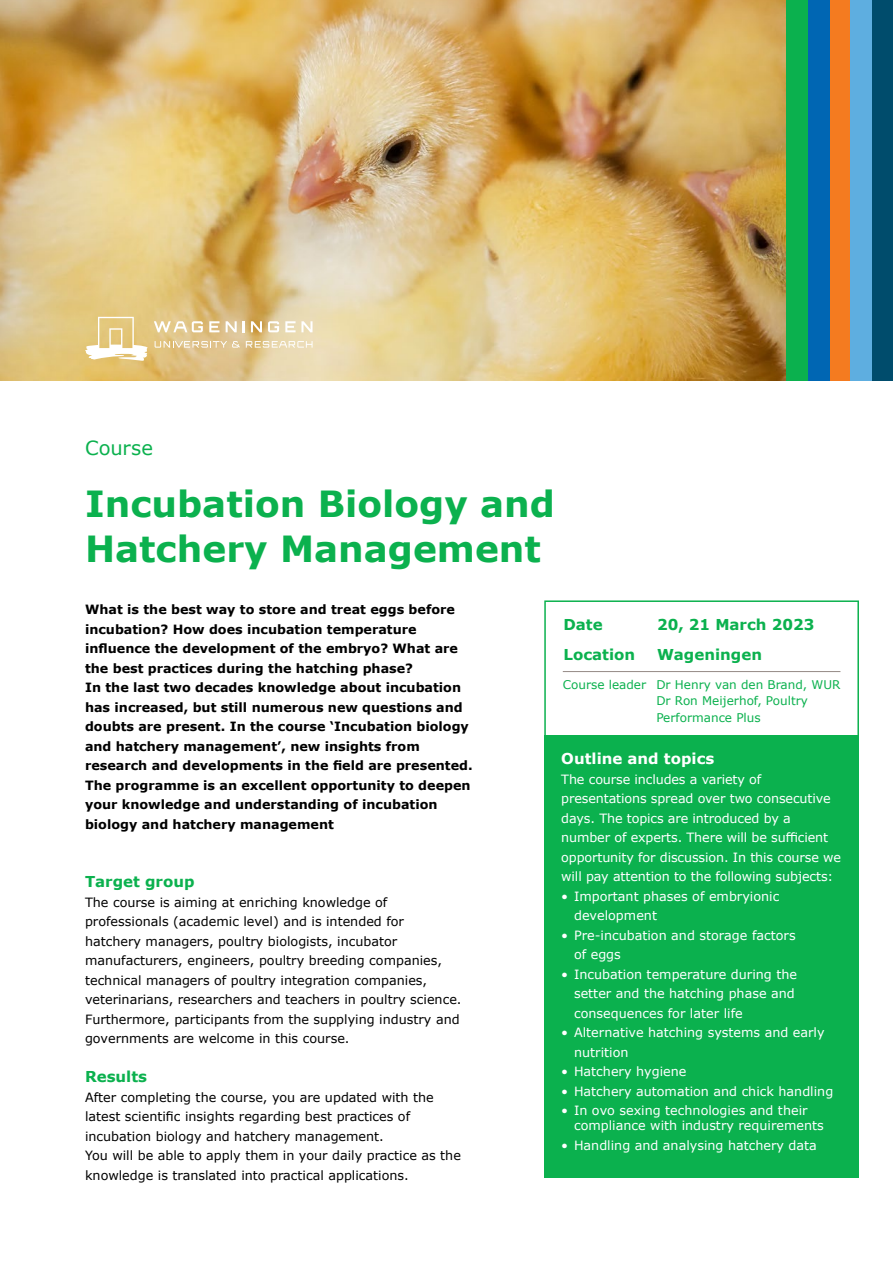
<style>
.page{position:relative;width:893px;height:1263px;background:#fff}
.page>*{position:absolute;margin:0;border:0;box-sizing:border-box;transform-origin:0 0}
.t1{font:700 36px/45px "Verdana";color:#0bb14e}
.t2{font:19.5px "Verdana";color:#0bb14e}
.t3{font:700 15px "Verdana";color:#0bb14e}
.t4{font:700 15px "Verdana";color:#fff}
.t5{font:12.75px/19.5px "Verdana";color:#000}
.t6{font:12.75px/19.5px "Verdana";color:#fff}
.t7{font:700 12.75px/19.5px "Verdana";color:#000}
.t8{font:12px/16.5px "Verdana";color:#0bb14e}
</style>
<div class="page">
<img style="left:0;top:0;width:787px;height:380px">
<svg style="left:85px;top:317px;width:63px;height:44px"></svg>
<svg style="left:209px;top:321px;width:10px;height:11px"></svg>
<svg style="left:226px;top:321px;width:11px;height:11px"></svg>
<svg style="left:243px;top:321px;width:2px;height:11px"></svg>
<svg style="left:251px;top:321px;width:11px;height:11px"></svg>
<svg style="left:268px;top:321px;width:11px;height:11px"></svg>
<svg style="left:285px;top:321px;width:28px;height:11px"></svg>
<svg style="left:154px;top:321px;width:49px;height:11px"></svg>
<svg style="left:246px;top:341px;width:67px;height:7px"></svg>
<svg style="left:155px;top:341px;width:85px;height:7px"></svg>
<div style="left:829px;top:0;width:21px;height:380px;background:#f47b20"></div>
<div style="left:808px;top:0;width:21px;height:380px;background:#0066b3"></div>
<div style="left:787px;top:0;width:21px;height:380px;background:#0bb14e"></div>
<div style="left:872px;top:0;width:21px;height:380px;background:#004c6c"></div>
<div style="left:850px;top:0;width:22px;height:380px;background:#5eaee0"></div>
<hr style="left:563px;top:671px;width:277px;height:1px;background:#948a85">
<div style="left:544px;top:600px;width:315px;height:170px;border:2px solid #0bb14e"></div>
<div style="left:544px;top:736px;width:315px;height:442px;background:#0bb14e"></div>
<h2 class="t2" style="left:85px;top:435px;width:69px">Course</h2>
<h1 class="t1" style="left:85px;top:480px;width:471px">Incubation Biology and<br>Hatchery Management</h1>
<p class="t7" style="left:85px;top:599px;width:389px">What is the best way to store and treat eggs before incubation? How does incubation temperature influence the development of the embryo? What are the best practices during the hatching phase?<br>In the last two decades knowledge about incubation has increased, but still numerous new questions and doubts are present. In the course ‘Incubation biology and hatchery management’, new insights from research and developments in the field are presented.<br>The programme is an excellent opportunity to deepen your knowledge and understanding of incubation biology and hatchery management</p>
<p class="t3" style="left:85px;top:871px;width:111px">Target group</p>
<p class="t5" style="left:85px;top:892px;width:378px">The course is aiming at enriching knowledge of professionals (academic level) and is intended for hatchery managers, poultry biologists, incubator manufacturers, engineers, poultry breeding companies, technical managers of poultry integration companies, veterinarians, researchers and teachers in poultry science.<br>Furthermore, participants from the supplying industry and governments are welcome in this course.</p>
<p class="t3" style="left:85px;top:1066px;width:64px">Results</p>
<p class="t5" style="left:85px;top:1087px;width:377px">After completing the course, you are updated with the latest scientific insights regarding best practices of incubation biology and hatchery management.<br>You will be able to apply them in your daily practice as the knowledge is translated into practical applications.</p>
<p class="t3" style="left:563px;top:614px;width:41px">Date</p>
<p class="t3" style="left:657px;top:614px;width:159px">20, 21 March 2023</p>
<p class="t3" style="left:563px;top:644px;width:73px">Location</p>
<p class="t3" style="left:657px;top:644px;width:106px">Wageningen</p>
<p class="t8" style="left:656px;top:676px;width:186px;text-indent:-94px">Course leader Dr Henry van den Brand, WUR<br>Dr Ron Meijerhof, Poultry<br>Performance Plus</p>
<p class="t4" style="left:561px;top:748px;width:155px">Outline and topics</p>
<p class="t6" style="left:561px;top:769px;width:281px">The course includes a variety of presentations spread over two consecutive days. The topics are introduced by a number of experts. There will be sufficient opportunity for discussion. In this course we will pay attention to the following subjects:</p>
<p class="t6" style="left:574px;top:886px;width:207px;text-indent:-13px">• Important phases of embryionic development</p>
<p class="t6" style="left:574px;top:925px;width:223px;text-indent:-13px">• Pre-incubation and storage factors of eggs</p>
<p class="t6" style="left:574px;top:964px;width:225px;text-indent:-13px">• Incubation temperature during the setter and the hatching phase and consequences for later life</p>
<p class="t6" style="left:574px;top:1022px;width:252px;text-indent:-13px">• Alternative hatching systems and early nutrition</p>
<p class="t6" style="left:561px;top:1061px;width:127px">• Hatchery hygiene</p>
<p class="t6" style="left:561px;top:1081px;width:273px">• Hatchery automation and chick handling</p>
<p class="t6" style="left:574px;top:1103px;width:251px;line-height:15.3px;text-indent:-13px">• In ovo sexing technologies and their compliance with industry requirements</p>
<p class="t6" style="left:561px;top:1135px;width:257px">• Handling and analysing hatchery data</p>
</div>
